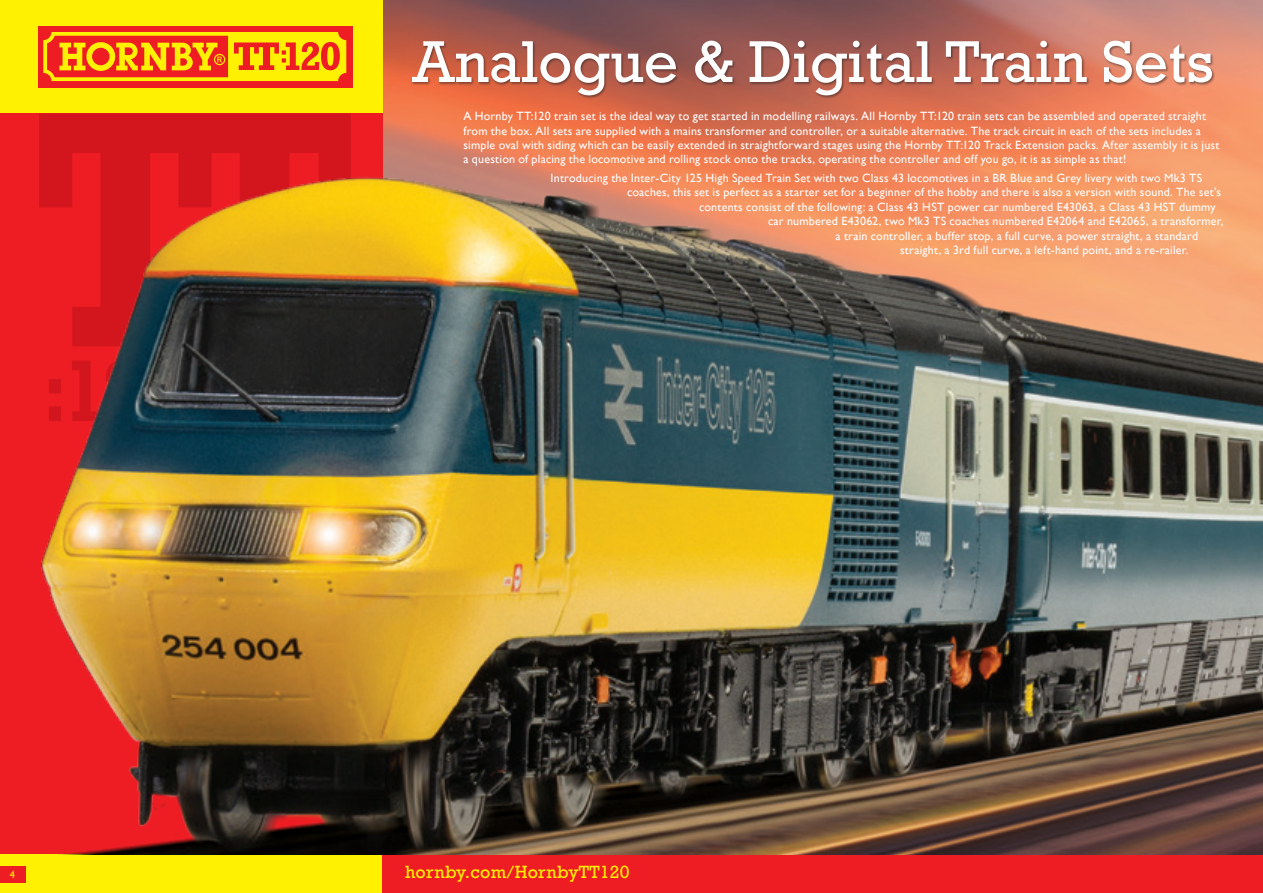
<style>
.page{position:relative;width:1263px;height:893px;background:#fff}
.page>*{position:absolute;margin:0;border:0;box-sizing:border-box;transform-origin:0 0}
.t1{font:60px "Rockwell Std";color:#fff}
.t2{font:18px "Rockwell Std";letter-spacing:.015em;color:#fff101}
.t3{font:12px/14.4px "Gill Sans";letter-spacing:.02em;color:#fff}
.t4{font:10.5px "Gill Sans";color:#fff101}
</style>
<div class="page">
<img style="left:383px;top:0;width:880px;height:128px">
<div style="left:0;top:0;width:383px;height:113px;background:#fff101"></div>
<div style="left:38px;top:26px;width:314px;height:61px;background:#ee1d23"></div>
<svg style="left:43px;top:32px;width:303px;height:49px"></svg>
<div style="left:39px;top:113px;width:312px;height:15px;background:#d3151d"></div>
<div style="left:0;top:855px;width:391px;height:38px;background:#fff101"></div>
<div style="left:383px;top:855px;width:880px;height:38px;background:#ee1d23"></div>
<div style="left:0;top:866px;width:26px;height:17px;background:#ee1d23"></div>
<img style="left:0;top:128px;width:1263px;height:727px">
<div style="left:411px;top:40px;width:804px;height:58px;background:#231f20;opacity:.5"></div>
<p class="t4" style="left:10px;top:868px;width:7px">4</p>
<h1 class="t1" style="left:412px;top:27px;width:803px">Analogue &amp; Digital Train Sets</h1>
<p class="t3" style="left:463px;top:109px;width:757px">A Hornby TT:120 train set is the ideal way to get started in modelling railways. All Hornby TT:120 train sets can be assembled and operated straight from the box. All sets are supplied with a mains transformer and controller, or a suitable alternative. The track circuit in each of the sets includes a simple oval with siding which can be easily extended in straightforward stages using the Hornby TT:120 Track Extension packs. After assembly it is just a question of placing the locomotive and rolling stock onto the tracks, operating the controller and off you go, it is as simple as that!</p>
<p class="t3" style="left:550px;top:171px;width:653px">Introducing the Inter-City 125 High Speed Train Set with two Class 43 locomotives in a BR Blue and Grey livery with two Mk3 TS</p>
<p class="t3" style="left:627px;top:185px;width:595px">coaches, this set is perfect as a starter set for a beginner of the hobby and there is also a version with sound. The set’s</p>
<p class="t3" style="left:699px;top:199px;width:518px">contents consist of the following: a Class 43 HST power car numbered E43063, a Class 43 HST dummy</p>
<p class="t3" style="left:768px;top:214px;width:457px">car numbered E43062, two Mk3 TS coaches numbered E42064 and E42065, a transformer,</p>
<p class="t3" style="left:835px;top:228px;width:364px">a train controller, a buffer stop, a full curve, a power straight, a standard</p>
<p class="t3" style="left:900px;top:243px;width:290px">straight, a 3rd full curve, a left-hand point, and a re-railer.</p>
<h2 class="t2" style="left:405px;top:861px;width:226px">hornby.com/HornbyTT120</h2>
</div>
